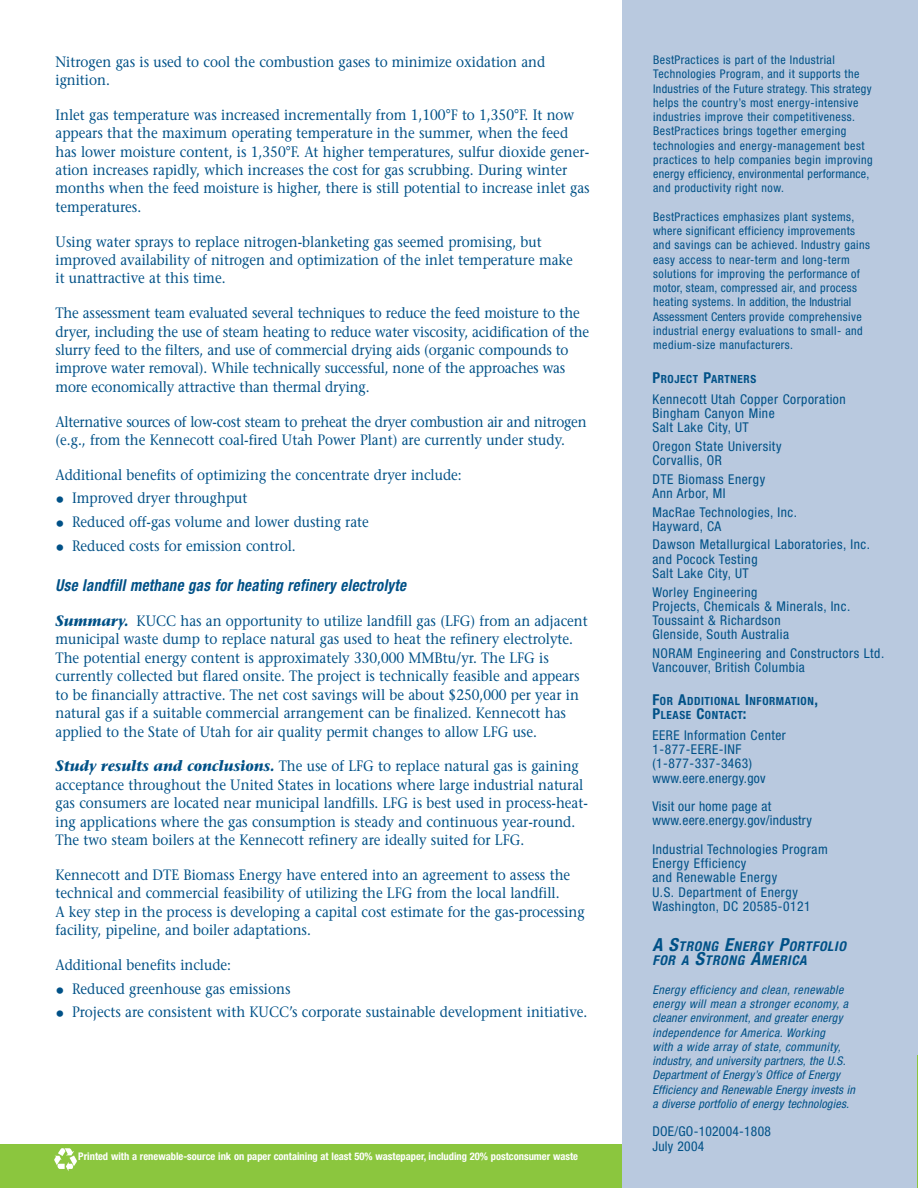
<style>
.page{position:relative;width:918px;height:1188px;background:#fff}
.page>*{position:absolute;margin:0;border:0;box-sizing:border-box;transform-origin:0 0}
.t1{font:italic 700 condensed 16.5px "Helvetica Neue";letter-spacing:.025em;color:#005187;scale:.9 1}
.t2{font:15px/18.5px "Stone Serif";color:#005187;scale:.9 1}
.t3{font:condensed 13.5px/14.2px "Helvetica Neue";letter-spacing:.04em;color:#005187}
.t4{font:condensed 13.5px/14.2px "Helvetica Neue";letter-spacing:.02em;color:#005187}
.t5{font:italic 700 condensed 13.5px/14.2px "Helvetica Neue";letter-spacing:.05em;color:#005187}
.t6{font:condensed 12px/14.2px "Helvetica Neue";letter-spacing:.04em;color:#005187}
.t7{font:italic condensed 12px/14.2px "Helvetica Neue";letter-spacing:.02em;color:#005187}
.t8{font:700 condensed 11.25px/14.2px "Helvetica Neue";letter-spacing:.05em;color:#005187}
.t9{font:700 condensed 10.5px "Helvetica Neue";color:#fff}
.s1{font-family:"Helvetica Neue";font-stretch:condensed;font-size:18px}
.s2{font-weight:700;font-style:italic}
.s3{font-size:15px}
.s4{font-size:18px}
</style>
<div class="page">
<div style="left:0;top:1144px;width:662px;height:44px;background:#8bc63e"></div>
<svg style="left:54px;top:1148px;width:23px;height:23px"></svg>
<div style="left:623px;top:0;width:295px;height:1188px;background:#b9c9df"></div>
<hr style="left:917px;top:1055px;width:1px;height:133px;background:#8bc63e">
<p class="t2" style="left:56px;top:54px;width:546px">Nitrogen gas is used to cool the combustion gases to minimize oxidation and ignition.</p>
<p class="t2" style="left:56px;top:107px;width:595px">Inlet gas temperature was increased incrementally from 1,100°F to 1,350°F. It now appears that the maximum operating temperature in the summer, when the feed has lower moisture content, is 1,350°F. At higher temperatures, sulfur dioxide gener&shy;ation increases rapidly, which increases the cost for gas scrubbing. During winter months when the feed moisture is higher, there is still potential to increase inlet gas temperatures.</p>
<p class="t2" style="left:56px;top:234px;width:576px">Using water sprays to replace nitrogen-blanketing gas seemed promising, but improved availability of nitrogen and optimization of the inlet temperature make it unattractive at this time.</p>
<p class="t2" style="left:56px;top:305px;width:595px">The assessment team evaluated several techniques to reduce the feed moisture to the dryer, including the use of steam heating to reduce water viscosity, acidification of the slurry feed to the filters, and use of commercial drying aids (organic compounds to improve water removal). While technically successful, none of the approaches was more economically attractive than thermal drying.</p>
<p class="t2" style="left:56px;top:414px;width:592px">Alternative sources of low-cost steam to preheat the dryer combustion air and nitrogen (e.g., from the Kennecott coal-fired Utah Power Plant) are currently under study.</p>
<p class="t2" style="left:56px;top:467px;width:453px">Additional benefits of optimizing the concentrate dryer include:</p>
<p class="t2" style="left:56px;top:491px;width:215px"><span class="s1">•</span> Improved dryer throughput</p>
<p class="t2" style="left:56px;top:514px;width:350px"><span class="s1">•</span> Reduced off-gas volume and lower dusting rate</p>
<p class="t2" style="left:56px;top:538px;width:268px"><span class="s1">•</span> Reduced costs for emission control.</p>
<p class="t1" style="left:56px;top:579px;width:391px">Use landfill methane gas for heating refinery electrolyte</p>
<p class="t2" style="left:56px;top:613px;width:593px"><span class="s2">Summary.</span> KUCC has an opportunity to utilize landfill gas (LFG) from an adjacent municipal waste dump to replace natural gas used to heat the refinery electrolyte.<br>The potential energy content is approximately 330,000 MMBtu/yr. The LFG is currently collected but flared onsite. The project is technically feasible and appears to be financially attractive. The net cost savings will be about $250,000 per year in natural gas if a suitable commercial arrangement can be finalized. Kennecott has applied to the State of Utah for air quality permit changes to allow LFG use.</p>
<p class="t2" style="left:56px;top:758px;width:593px"><span class="s2">Study results and conclusions.</span> The use of LFG to replace natural gas is gaining acceptance throughout the United States in locations where large industrial natural gas consumers are located near municipal landfills. LFG is best used in process-heat&shy;ing applications where the gas consumption is steady and continuous year-round.<br>The two steam boilers at the Kennecott refinery are ideally suited for LFG.</p>
<p class="t2" style="left:56px;top:867px;width:590px">Kennecott and DTE Biomass Energy have entered into an agreement to assess the technical and commercial feasibility of utilizing the LFG from the local landfill.<br>A key step in the process is developing a capital cost estimate for the gas-processing facility, pipeline, and boiler adaptations.</p>
<p class="t2" style="left:56px;top:957px;width:197px">Additional benefits include:</p>
<p class="t2" style="left:56px;top:981px;width:263px"><span class="s1">•</span> Reduced greenhouse gas emissions</p>
<p class="t2" style="left:56px;top:1005px;width:593px"><span class="s1">•</span> Projects are consistent with KUCC’s corporate sustainable development initiative.</p>
<p class="t9" style="left:78px;top:1153px;width:501px">Printed with a renewable-source ink on paper containing at least 50% wastepaper, including 20% postconsumer waste</p>
<p class="t6" style="left:653px;top:54px;width:221px">BestPractices is part of the Industrial Technologies Program, and it supports the Industries of the Future strategy. This strategy helps the country’s most energy-intensive industries improve their competitiveness.<br>BestPractices brings together emerging technologies and energy-management best practices to help companies begin improving energy efficiency, environmental performance, and productivity right now.</p>
<p class="t6" style="left:653px;top:210px;width:218px">BestPractices emphasizes plant systems, where significant efficiency improvements and savings can be achieved. Industry gains easy access to near-term and long-term solutions for improving the performance of motor, steam, compressed air, and process heating systems. In addition, the Industrial Assessment Centers provide comprehensive industrial energy evaluations to small- and medium-size manufacturers.</p>
<p class="t8" style="left:652px;top:373px;width:105px"><span class="s3">P</span>ROJECT <span class="s3">P</span>ARTNERS</p>
<p class="t3" style="left:652px;top:393px;width:195px">Kennecott Utah Copper Corporation<br>Bingham Canyon Mine<br>Salt Lake City, UT</p>
<p class="t3" style="left:652px;top:440px;width:131px">Oregon State University<br>Corvallis, OR</p>
<p class="t3" style="left:652px;top:473px;width:114px">DTE Biomass Energy<br>Ann Arbor, MI</p>
<p class="t3" style="left:652px;top:506px;width:146px">MacRae Technologies, Inc.<br>Hayward, CA</p>
<p class="t3" style="left:652px;top:539px;width:219px">Dawson Metallurgical Laboratories, Inc. and Pocock Testing<br>Salt Lake City, UT</p>
<p class="t3" style="left:652px;top:586px;width:199px">Worley Engineering<br>Projects, Chemicals &amp; Minerals, Inc.<br>Toussaint &amp; Richardson<br>Glenside, South Australia</p>
<p class="t3" style="left:652px;top:647px;width:233px">NORAM Engineering and Constructors Ltd.<br>Vancouver, British Columbia</p>
<p class="t8" style="left:652px;top:695px;width:167px"><span class="s3">F</span>OR <span class="s3">A</span>DDITIONAL <span class="s3">I</span>NFORMATION<span class="s3">,<br>P</span>LEASE <span class="s3">C</span>ONTACT<span class="s3">:</span></p>
<p class="t3" style="left:652px;top:729px;width:135px">EERE Information Center<br>1-877-EERE-INF (1-877-337-3463) www.eere.energy.gov</p>
<p class="t4" style="left:652px;top:800px;width:161px">Visit our home page at www.eere.energy.gov/industry</p>
<p class="t3" style="left:652px;top:843px;width:177px">Industrial Technologies Program<br>Energy Efficiency<br>and Renewable Energy<br>U.S. Department of Energy<br>Washington, DC 20585-0121</p>
<p class="t5" style="left:652px;top:940px;width:195px"><span class="s4">A S</span>TRONG <span class="s4">E</span>NERGY <span class="s4">P</span>ORTFOLIO<br>FOR A <span class="s4">S</span>TRONG <span class="s4">A</span>MERICA</p>
<p class="t7" style="left:652px;top:983px;width:204px">Energy efficiency and clean, renewable energy will mean a stronger economy, a cleaner environment, and greater energy independence for America. Working<br>with a wide array of state, community, industry, and university partners, the U.S.<br>Department of Energy’s Office of Energy Efficiency and Renewable Energy invests in a diverse portfolio of energy technologies.</p>
<p class="t4" style="left:652px;top:1126px;width:120px">DOE/GO-102004-1808<br>July 2004</p>
</div>
